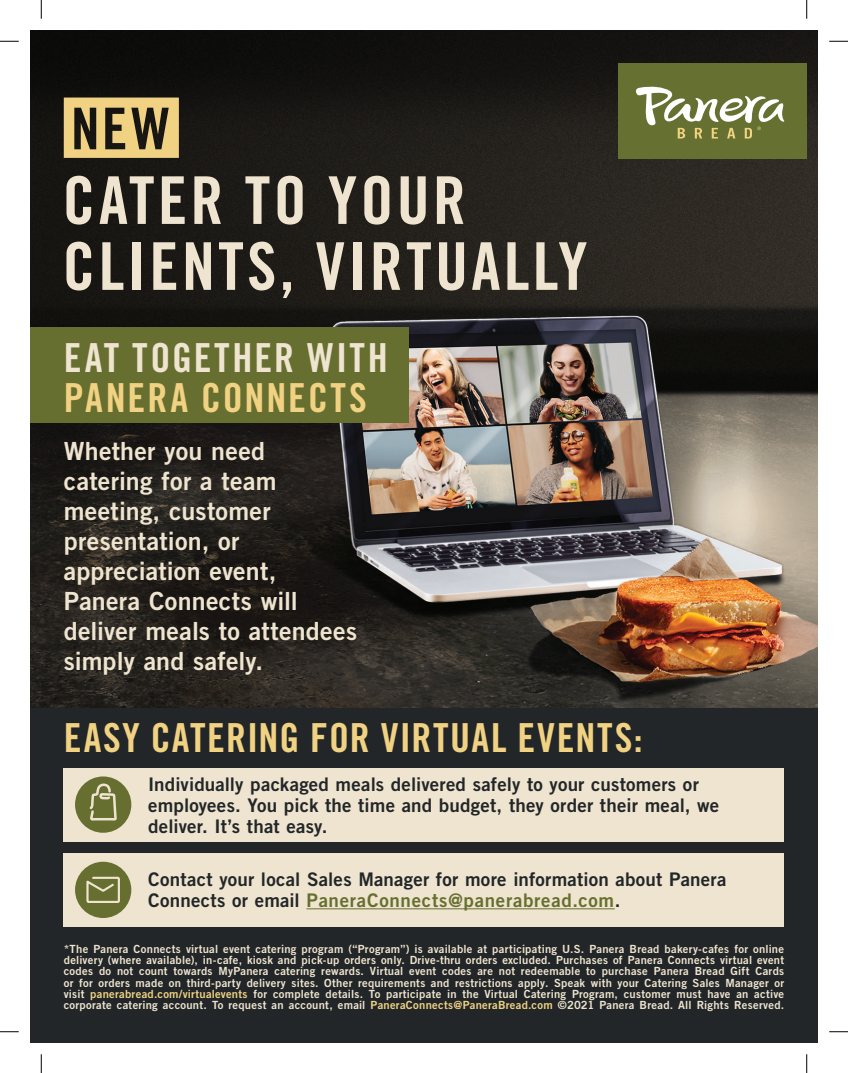
<style>
.page{position:relative;width:848px;height:1073px;background:#fff}
.page>*{position:absolute;margin:0;border:0;box-sizing:border-box;transform-origin:0 0}
.t1{font:65.88px/65.9px "Trade Gothic LT Std Bd Cn 20";letter-spacing:.05em;color:#eee4cf}
.t2{font:40px/40px "Trade Gothic LT Std Bd Cn 20";letter-spacing:.055em;color:#eee4cf}
.t3{font:40px "Trade Gothic LT Std Bd Cn 20";letter-spacing:.03em;color:#f1d283}
.t4{font:25px/30px "Trade Gothic LT Std Bd 2";letter-spacing:.01em;color:#eee4cf}
.t5{font:18.75px/20.6px "Trade Gothic LT Std Bd 2";letter-spacing:.01em;color:#222628}
.t6{font:11.25px/11.2px "Trade Gothic LT Std Bd 2";letter-spacing:.025em;color:#eee4cf;text-align:justify}
.s1{color:#f1d283}
.s2{color:#666f2f}
</style>
<div class="page">
<div style="left:30px;top:707px;width:788px;height:335px;background:#222628"></div>
<img style="left:30px;top:30px;width:788px;height:677px">
<div style="left:618px;top:64px;width:188px;height:95px;background:#667030"></div>
<svg style="left:636px;top:86px;width:148px;height:52px"></svg>
<svg style="left:64px;top:98px;width:115px;height:60px;background:#af9961"></svg>
<div style="left:30px;top:327px;width:378px;height:96px;background:#666f2f"></div>
<div style="left:64px;top:768px;width:720px;height:73px;background:#eee4cf"></div>
<div style="left:75px;top:776px;width:56px;height:56px;background:#666f2f;border-radius:50%"></div>
<div style="left:64px;top:853px;width:720px;height:73px;background:#eee4cf"></div>
<div style="left:75px;top:861px;width:56px;height:57px;background:#666f2f;border-radius:50%"></div>
<svg style="left:86px;top:876px;width:34px;height:27px"></svg>
<svg style="left:87px;top:776px;width:31px;height:57px"></svg>
<hr style="left:306px;top:908px;width:308px;height:1px;background:#666f2f">
<svg style="left:0;top:40px;width:19px;height:2px"></svg>
<svg style="left:829px;top:40px;width:19px;height:2px"></svg>
<svg style="left:0;top:1031px;width:19px;height:1px"></svg>
<svg style="left:829px;top:1031px;width:19px;height:1px"></svg>
<svg style="left:40px;top:0;width:2px;height:19px"></svg>
<svg style="left:40px;top:1054px;width:2px;height:18px"></svg>
<svg style="left:806px;top:0;width:1px;height:19px"></svg>
<svg style="left:806px;top:1054px;width:1px;height:18px"></svg>
<p class="t1" style="left:62px;top:167px;width:526px">CATER TO YOUR<br>CLIENTS, VIRTUALLY</p>
<p class="t2" style="left:64px;top:337px;width:325px">EAT TOGETHER WITH<br><span class="s1">PANERA CONNECTS</span></p>
<p class="t4" style="left:64px;top:435px;width:295px">Whether you need catering for a team meeting, customer presentation, or appreciation event,<br>Panera Connects will deliver meals to attendees simply and safely.</p>
<p class="t3" style="left:64px;top:713px;width:580px">EASY CATERING FOR VIRTUAL EVENTS:</p>
<p class="t5" style="left:148px;top:774px;width:572px">Individually packaged meals delivered safely to your customers or employees. You pick the time and budget, they order their meal, we deliver. It’s that easy.</p>
<p class="t5" style="left:148px;top:869px;width:579px">Contact your local Sales Manager for more information about Panera<br>Connects or email <span class="s2">PaneraConnects@panerabread.com</span>.</p>
<p class="t6" style="left:64px;top:943px;width:722px">*The Panera Connects virtual event catering program (“Program”) is available at participating U.S. Panera Bread bakery-cafes for online delivery (where available), in-cafe, kiosk and pick-up orders only. Drive-thru orders excluded. Purchases of Panera Connects virtual event codes do not count towards MyPanera catering rewards. Virtual event codes are not redeemable to purchase Panera Bread Gift Cards or for orders made on third-party delivery sites. Other requirements and restrictions apply. Speak with your Catering Sales Manager or visit <span class="s1">panerabread.com/virtualevents</span> for complete details. To participate in the Virtual Catering Program, customer must have an active corporate catering account. To request an account, email <span class="s1">PaneraConnects@PaneraBread.com</span> ©️2021 Panera Bread. All Rights Reserved.</p>
</div>
